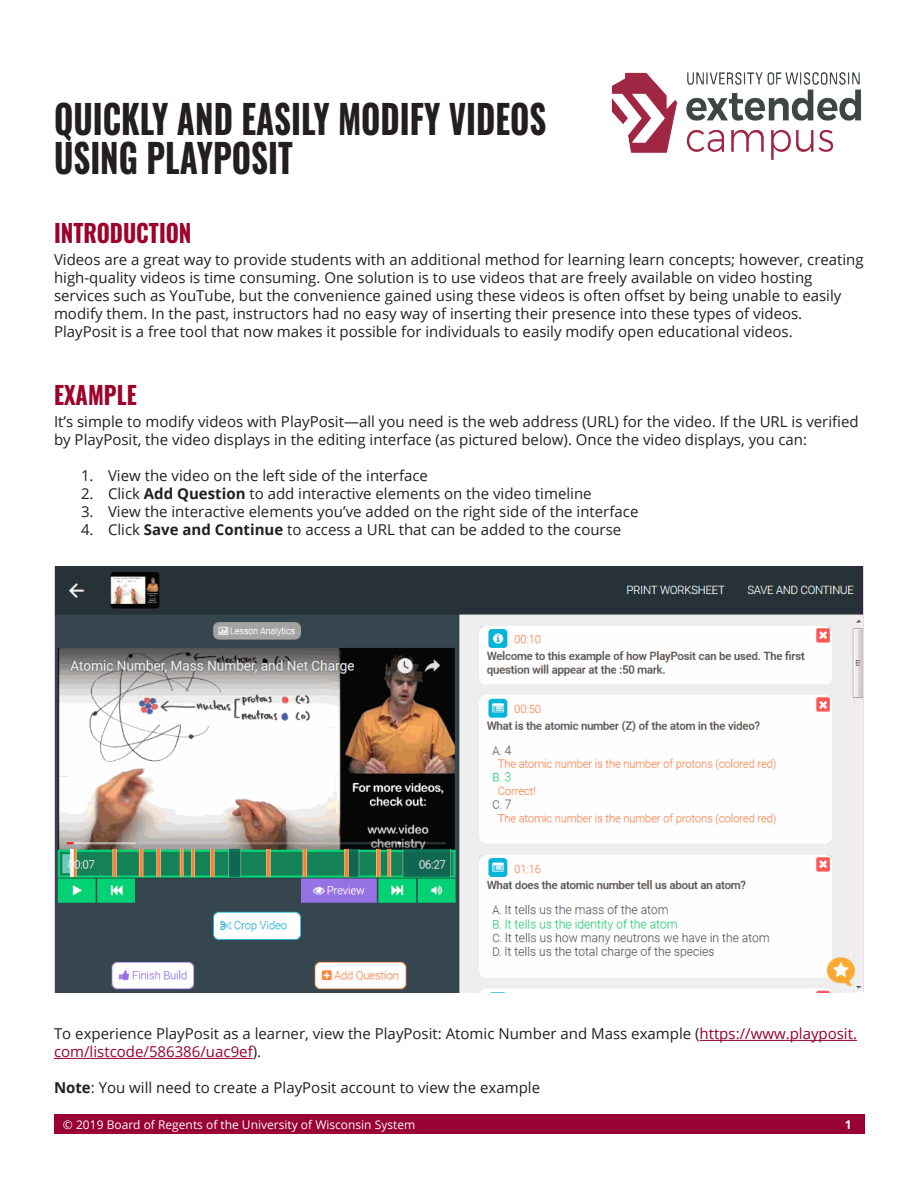
<style>
.page{position:relative;width:918px;height:1188px;background:#fff}
.page>*{position:absolute;margin:0;border:0;box-sizing:border-box;transform-origin:0 0}
.t1{font:700 39.6px/39.6px "Oswald";color:#231f20;scale:.83 1}
.Header_1{font:700 24.75px "Oswald";color:#9e022b;scale:.91 1}
.Paragraph_Style_1{font:15px/18px "Open Sans";color:#231f20}
.Paragraph_Style_1-2{font:15px "Open Sans";color:#903}
.t2{font:12px "Open Sans";color:#fff}
.t3{font:700 12px "Open Sans";color:#fff}
.s1{font-weight:700}
.s2{color:#903}
.s3{color:#231f20}
</style>
<div class="page">
<img style="left:611px;top:72px;width:250px;height:88px">
<div style="left:54px;top:1114px;width:810px;height:20px;background:#903"></div>
<img style="left:54px;top:566px;width:810px;height:427px">
<hr style="left:700px;top:1040px;width:157px;height:1px;background:#903">
<hr style="left:54px;top:1058px;width:199px;height:1px;background:#903">
<p class="t1" style="left:54px;top:101px;width:595px">QUICKLY AND EASILY MODIFY VIDEOS<br>USING PLAYPOSIT</p>
<p class="Header_1" style="left:54px;top:220px;width:153px">INTRODUCTION</p>
<p class="Paragraph_Style_1" style="left:54px;top:251px;width:811px">Videos are a great way to provide students with an additional method for learning learn concepts; however, creating high-quality videos is time consuming. One solution is to use videos that are freely available on video hosting</p>
<p class="Paragraph_Style_1" style="left:54px;top:287px;width:789px">services such as YouTube, but the convenience gained using these videos is often offset by being unable to easily</p>
<p class="Paragraph_Style_1" style="left:54px;top:305px;width:750px">modify them. In the past, instructors had no easy way of inserting their presence into these types of videos.<br>PlayPosit is a free tool that now makes it possible for individuals to easily modify open educational videos.</p>
<p class="Header_1" style="left:54px;top:382px;width:92px">EXAMPLE</p>
<p class="Paragraph_Style_1" style="left:54px;top:413px;width:806px">It’s simple to modify videos with PlayPosit—all you need is the web address (URL) for the video. If the URL is verified</p>
<p class="Paragraph_Style_1" style="left:54px;top:431px;width:755px">by PlayPosit, the video displays in the editing interface (as pictured below). Once the video displays, you can:</p>
<p class="Paragraph_Style_1" style="left:81px;top:467px;width:349px">1. View the video on the left side of the interface</p>
<p class="Paragraph_Style_1" style="left:81px;top:485px;width:512px">2. Click <span class="s1">Add Question</span> to add interactive elements on the video timeline</p>
<p class="Paragraph_Style_1" style="left:81px;top:503px;width:559px">3. View the interactive elements you’ve added on the right side of the interface</p>
<p class="Paragraph_Style_1" style="left:81px;top:521px;width:542px">4. Click <span class="s1">Save and Continue</span> to access a URL that can be added to the course</p>
<p class="Paragraph_Style_1" style="left:54px;top:1024px;width:805px">To experience PlayPosit as a learner, view the PlayPosit: Atomic Number and Mass example (<span class="s2">https://www.playposit.</span></p>
<p class="Paragraph_Style_1-2" style="left:54px;top:1042px;width:209px">com/listcode/586386/uac9ef<span class="s3">).</span></p>
<p class="Paragraph_Style_1" style="left:54px;top:1078px;width:488px"><span class="s1">Note</span>: You will need to create a PlayPosit account to view the example</p>
<p class="t2" style="left:63px;top:1116px;width:354px">© 2019 Board of Regents of the University of Wisconsin System</p>
<p class="t3" style="left:845px;top:1116px;width:8px">1</p>
</div>
